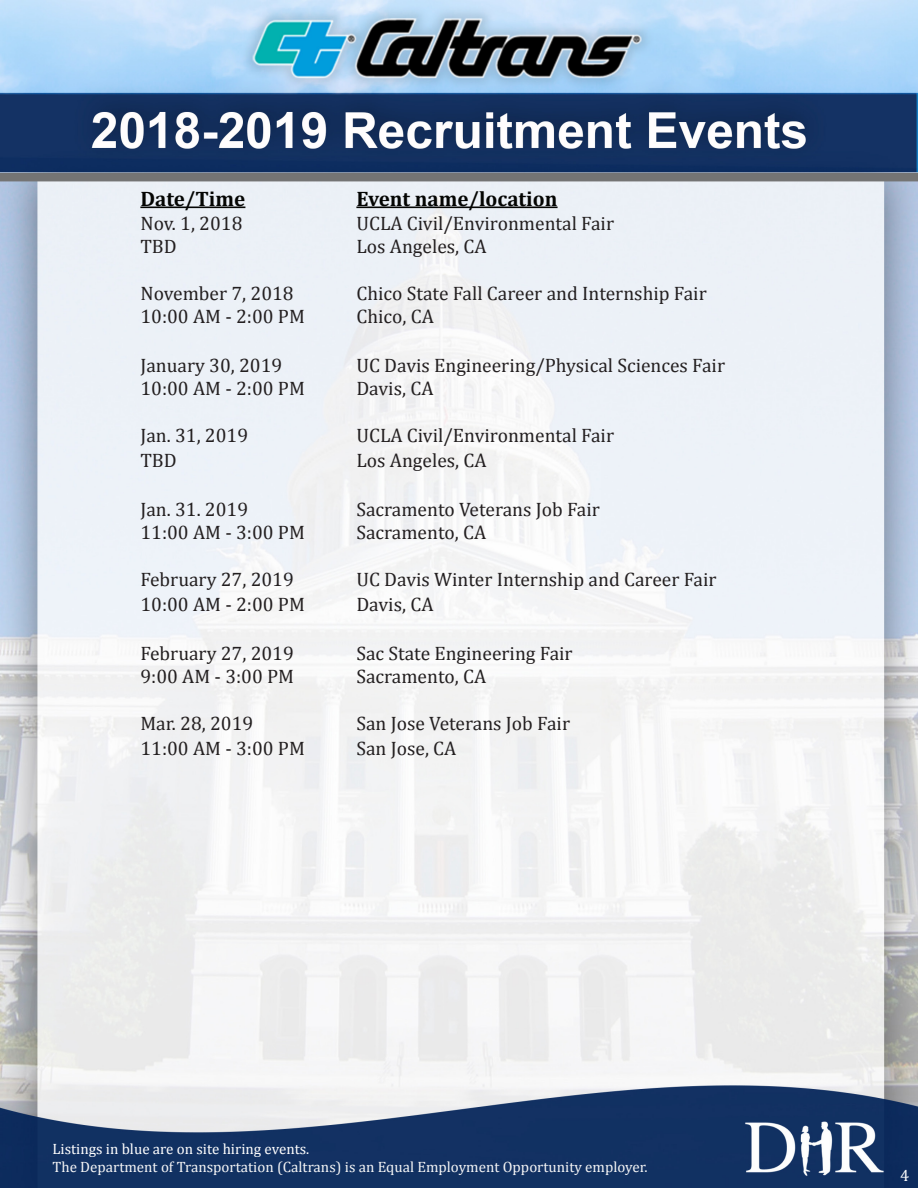
<style>
.page{position:relative;width:918px;height:1188px;background:#fff}
.page>*{position:absolute;margin:0;border:0;box-sizing:border-box;transform-origin:0 0}
.t1{font:700 21px "Cambria";color:#040503}
.t2{font:19.5px "Cambria";color:#231f20}
.t3{font:16.5px "Cambria";color:#fbfdfe}
.t4{font:15px "Cambria";color:#f5f5f6}
.t5{font:15px "Cambria";color:#fff}
</style>
<div class="page">
<img style="left:0;top:0;width:918px;height:1188px">
<hr style="left:140px;top:207px;width:105px;height:1px;background:#040503">
<hr style="left:356px;top:207px;width:202px;height:1px;background:#040503">
<p class="t1" style="left:140px;top:184px;width:107px">Date/Time</p>
<p class="t1" style="left:356px;top:184px;width:203px">Event name/location</p>
<p class="t2" style="left:140px;top:211px;width:104px">Nov. 1, 2018</p>
<p class="t2" style="left:356px;top:211px;width:259px">UCLA Civil/Environmental Fair</p>
<p class="t2" style="left:140px;top:235px;width:38px">TBD</p>
<p class="t2" style="left:356px;top:235px;width:132px">Los Angeles, CA</p>
<p class="t2" style="left:140px;top:282px;width:155px">November 7, 2018</p>
<p class="t2" style="left:356px;top:282px;width:352px">Chico State Fall Career and Internship Fair</p>
<p class="t2" style="left:140px;top:305px;width:166px">10:00 AM - 2:00 PM</p>
<p class="t2" style="left:356px;top:305px;width:79px">Chico, CA</p>
<p class="t2" style="left:140px;top:354px;width:143px">January 30, 2019</p>
<p class="t2" style="left:356px;top:354px;width:370px">UC Davis Engineering/Physical Sciences Fair</p>
<p class="t2" style="left:140px;top:377px;width:166px">10:00 AM - 2:00 PM</p>
<p class="t2" style="left:356px;top:377px;width:79px">Davis, CA</p>
<p class="t2" style="left:140px;top:424px;width:109px">Jan. 31, 2019</p>
<p class="t2" style="left:356px;top:424px;width:259px">UCLA Civil/Environmental Fair</p>
<p class="t2" style="left:140px;top:449px;width:38px">TBD</p>
<p class="t2" style="left:356px;top:449px;width:132px">Los Angeles, CA</p>
<p class="t2" style="left:140px;top:498px;width:109px">Jan. 31. 2019</p>
<p class="t2" style="left:356px;top:498px;width:245px">Sacramento Veterans Job Fair</p>
<p class="t2" style="left:140px;top:521px;width:166px">11:00 AM - 3:00 PM</p>
<p class="t2" style="left:356px;top:521px;width:131px">Sacramento, CA</p>
<p class="t2" style="left:140px;top:568px;width:155px">February 27, 2019</p>
<p class="t2" style="left:356px;top:568px;width:362px">UC Davis Winter Internship and Career Fair</p>
<p class="t2" style="left:140px;top:593px;width:166px">10:00 AM - 2:00 PM</p>
<p class="t2" style="left:356px;top:593px;width:79px">Davis, CA</p>
<p class="t2" style="left:140px;top:642px;width:155px">February 27, 2019</p>
<p class="t2" style="left:356px;top:642px;width:218px">Sac State Engineering Fair</p>
<p class="t2" style="left:140px;top:665px;width:155px">9:00 AM - 3:00 PM</p>
<p class="t2" style="left:356px;top:665px;width:131px">Sacramento, CA</p>
<p class="t2" style="left:140px;top:712px;width:114px">Mar. 28, 2019</p>
<p class="t2" style="left:356px;top:712px;width:215px">San Jose Veterans Job Fair</p>
<p class="t2" style="left:140px;top:737px;width:166px">11:00 AM - 3:00 PM</p>
<p class="t2" style="left:356px;top:737px;width:102px">San Jose, CA</p>
<p class="t5" style="left:52px;top:1140px;width:258px">Listings in blue are on site hiring events.</p>
<p class="t4" style="left:52px;top:1158px;width:597px">The Department of Transportation (Caltrans) is an Equal Employment Opportunity employer.</p>
<p class="t3" style="left:900px;top:1166px;width:11px">4</p>
</div>
